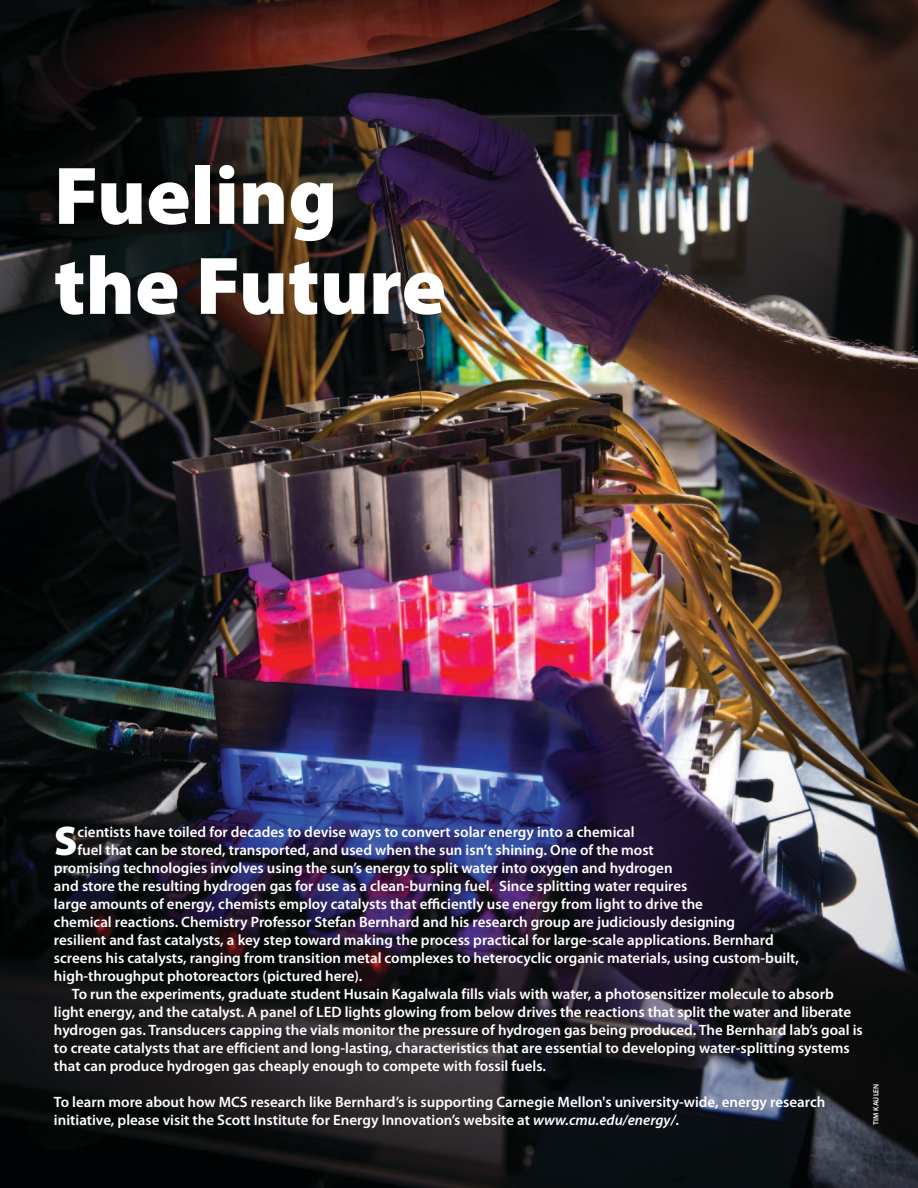
<style>
.page{position:relative;width:918px;height:1188px;background:#fff}
.page>*{position:absolute;margin:0;border:0;box-sizing:border-box;transform-origin:0 0}
.t1{font:900 82.5px/90px "Myriad Pro";color:#fff}
.t2{font:900 41.7px "Myriad Pro";color:#fff}
.t3{font:600 15px/18px "Myriad Pro";color:#fff}
.t4{font:600 7.5px "Myriad Pro";letter-spacing:.02em;color:#fff}
.s1{font-style:italic}
</style>
<div class="page">
<img style="left:0;top:0;width:918px;height:1188px">
<p class="t1" style="left:54px;top:152px;width:394px">Fueling the Future</p>
<p class="t2" style="left:54px;top:817px;width:25px">S</p>
<p class="t3" style="left:77px;top:823px;width:559px">cientists have toiled for decades to devise ways to convert solar energy into a chemical</p>
<p class="t3" style="left:77px;top:841px;width:578px">fuel that can be stored, transported, and used when the sun isn’t shining. One of the most</p>
<p class="t3" style="left:54px;top:859px;width:620px">promising technologies involves using the sun’s energy to split water into oxygen and hydrogen</p>
<p class="t3" style="left:54px;top:877px;width:635px">and store the resulting hydrogen gas for use as a clean-burning fuel. Since splitting water requires</p>
<p class="t3" style="left:54px;top:895px;width:651px">large amounts of energy, chemists employ catalysts that efficiently use energy from light to drive the</p>
<p class="t3" style="left:54px;top:913px;width:683px">chemical reactions. Chemistry Professor Stefan Bernhard and his research group are judiciously designing</p>
<p class="t3" style="left:54px;top:931px;width:721px">resilient and fast catalysts, a key step toward making the process practical for large-scale applications. Bernhard</p>
<p class="t3" style="left:54px;top:949px;width:747px">screens his catalysts, ranging from transition metal complexes to heterocyclic organic materials, using custom-built,</p>
<p class="t3" style="left:54px;top:967px;width:310px">high-throughput photoreactors (pictured here).</p>
<p class="t3" style="left:72px;top:985px;width:763px">To run the experiments, graduate student Husain Kagalwala fills vials with water, a photosensitizer molecule to absorb</p>
<p class="t3" style="left:54px;top:1003px;width:799px">light energy, and the catalyst. A panel of LED lights glowing from below drives the reactions that split the water and liberate</p>
<p class="t3" style="left:54px;top:1021px;width:810px">hydrogen gas. Transducers capping the vials monitor the pressure of hydrogen gas being produced. The Bernhard lab’s goal is</p>
<p class="t3" style="left:54px;top:1039px;width:797px">to create catalysts that are efficient and long-lasting, characteristics that are essential to developing water-splitting systems</p>
<p class="t3" style="left:54px;top:1057px;width:494px">that can produce hydrogen gas cheaply enough to compete with fossil fuels.</p>
<p class="t3" style="left:54px;top:1093px;width:773px">To learn more about how MCS research like Bernhard’s is supporting Carnegie Mellon's university-wide, energy research initiative, please visit the Scott Institute for Energy Innovation’s website at <span class="s1">www.cmu.edu/energy/</span>.</p>
<p class="t4" style="left:872px;top:1125px;width:43px;rotate:-90deg">Tim Kaulen</p>
</div>
